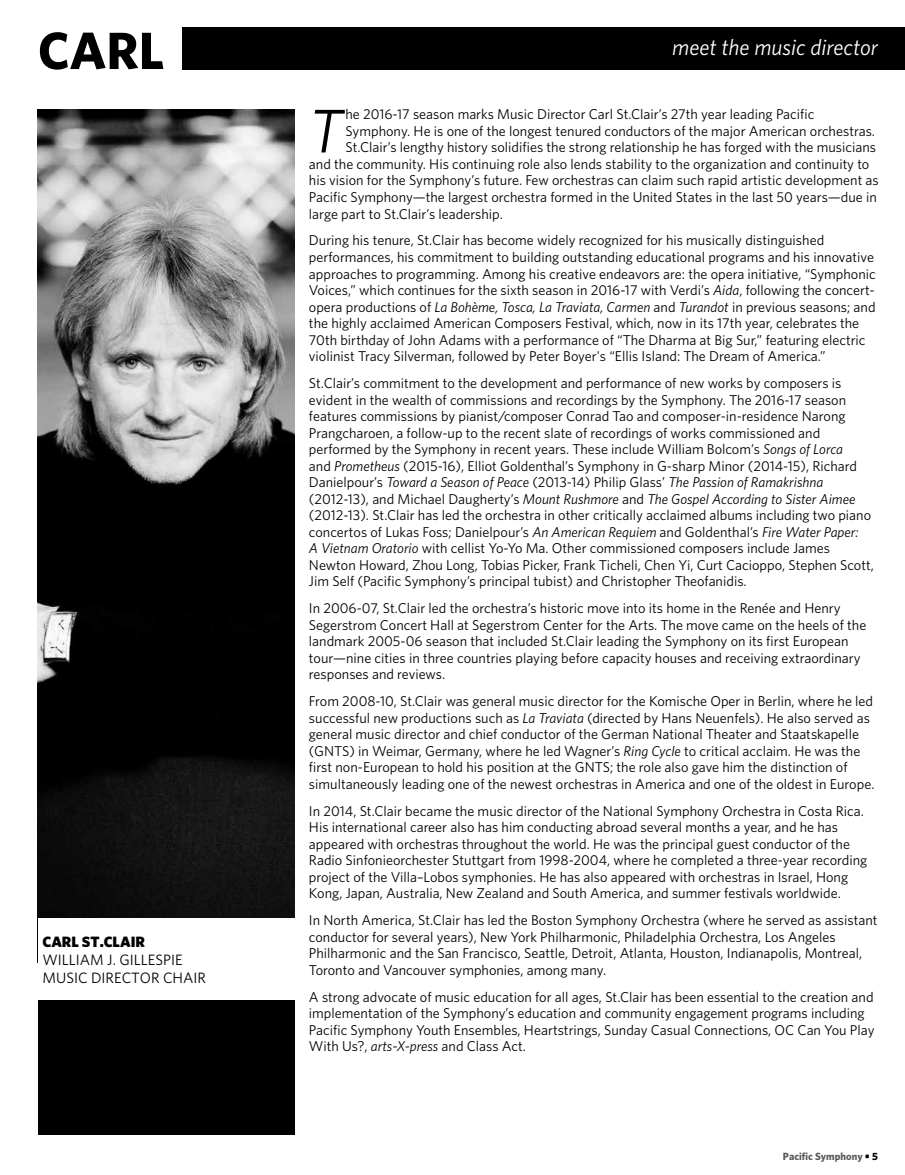
<style>
.page{position:relative;width:905px;height:1175px;background:#fff}
.page>*{position:absolute;margin:0;border:0;box-sizing:border-box;transform-origin:0 0}
.t1{font:italic 61.8px "Whitney";color:#000}
.t2{font:700 52.5px "Whitney";color:#000}
.t3{font:italic 22.5px "Whitney";color:#fff}
.t4{font:15px/18px "Whitney";color:#000}
.t5{font:900 15px "Whitney";color:#000}
.t6{font:14.25px/16.5px "Whitney";color:#000}
.t7{font:700 10.5px "Whitney";color:#58595b}
.s1{font-style:italic}
.s2{color:#000}
</style>
<div class="page">
<div style="left:38px;top:984px;width:256px;height:150px;background:#000"></div>
<div style="left:183px;top:27px;width:721px;height:42px;background:#000"></div>
<img style="left:38px;top:110px;width:256px;height:808px">
<div style="left:38px;top:918px;width:265px;height:81px;background:#fff"></div>
<h2 class="t2" style="left:38px;top:16px;width:128px">CARL</h2>
<h3 class="t3" style="left:672px;top:32px;width:207px">meet the music director</h3>
<p class="t5" style="left:43px;top:931px;width:104px">CARL ST.CLAIR</p>
<p class="t4" style="left:43px;top:950px;width:165px">WILLIAM J. GILLESPIE<br>MUSIC DIRECTOR CHAIR</p>
<h1 class="t1" style="left:309px;top:90px;width:35px">T</h1>
<p class="t6" style="left:345px;top:106px;width:470px">he 2016-17 season marks Music Director Carl St.Clair’s 27th year leading Pacific</p>
<p class="t6" style="left:345px;top:122px;width:531px">Symphony. He is one of the longest tenured conductors of the major American orchestras.</p>
<p class="t6" style="left:345px;top:139px;width:532px">St.Clair’s lengthy history solidifies the strong relationship he has forged with the musicians</p>
<p class="t6" style="left:309px;top:155px;width:562px">and the community. His continuing role also lends stability to the organization and continuity to</p>
<p class="t6" style="left:309px;top:172px;width:571px">his vision for the Symphony’s future. Few orchestras can claim such rapid artistic development as</p>
<p class="t6" style="left:309px;top:188px;width:569px">Pacific Symphony—the largest orchestra formed in the United States in the last 50 years—due in</p>
<p class="t6" style="left:309px;top:205px;width:195px">large part to St.Clair’s leadership.</p>
<p class="t6" style="left:309px;top:232px;width:568px">During his tenure, St.Clair has become widely recognized for his musically distinguished performances, his commitment to building outstanding educational programs and his innovative approaches to programming. Among his creative endeavors are: the opera initiative, “Symphonic Voices,” which continues for the sixth season in 2016-17 with Verdi’s <span class="s1">Aida</span>, following the concert&shy;opera productions of <span class="s1">La Bohème, Tosca, La Traviata, Carmen</span> and <span class="s1">Turandot</span> in previous seasons; and the highly acclaimed American Composers Festival, which, now in its 17th year, celebrates the 70th birthday of John Adams with a performance of “The Dharma at Big Sur,” featuring electric violinist Tracy Silverman, followed by Peter Boyer's “Ellis Island: The Dream of America.”</p>
<p class="t6" style="left:309px;top:374px;width:566px">St.Clair’s commitment to the development and performance of new works by composers is evident in the wealth of commissions and recordings by the Symphony. The 2016-17 season features commissions by pianist/composer Conrad Tao and composer-in-residence Narong Prangcharoen, a follow-up to the recent slate of recordings of works commissioned and performed by the Symphony in recent years. These include William Bolcom’s <span class="s1">Songs of Lorca<br></span>and <span class="s1">Prometheus</span> (2015-16), Elliot Goldenthal’s Symphony in G-sharp Minor (2014-15), Richard Danielpour’s <span class="s1">Toward a Season of Peace</span> (2013-14) Philip Glass’ <span class="s1">The Passion of Ramakrishna </span>(2012-13), and Michael Daugherty’s <span class="s1">Mount Rushmore</span> and <span class="s1">The Gospel According to Sister Aimee </span>(2012-13). St.Clair has led the orchestra in other critically acclaimed albums including two piano concertos of Lukas Foss; Danielpour’s <span class="s1">An American Requiem</span> and Goldenthal’s <span class="s1">Fire Water Paper:<br>A Vietnam Oratorio</span> with cellist Yo-Yo Ma. Other commissioned composers include James Newton Howard, Zhou Long, Tobias Picker, Frank Ticheli, Chen Yi, Curt Cacioppo, Stephen Scott, Jim Self (Pacific Symphony’s principal tubist) and Christopher Theofanidis.</p>
<p class="t6" style="left:309px;top:599px;width:559px">In 2006-07, St.Clair led the orchestra’s historic move into its home in the Renée and Henry Segerstrom Concert Hall at Segerstrom Center for the Arts. The move came on the heels of the landmark 2005-06 season that included St.Clair leading the Symphony on its first European tour—nine cities in three countries playing before capacity houses and receiving extraordinary responses and reviews.</p>
<p class="t6" style="left:309px;top:692px;width:567px">From 2008-10, St.Clair was general music director for the Komische Oper in Berlin, where he led successful new productions such as <span class="s1">La Traviata</span> (directed by Hans Neuenfels). He also served as general music director and chief conductor of the German National Theater and Staatskapelle (GNTS) in Weimar, Germany, where he led Wagner’s <span class="s1">Ring Cycle</span> to critical acclaim. He was the first non-European to hold his position at the GNTS; the role also gave him the distinction of simultaneously leading one of the newest orchestras in America and one of the oldest in Europe.</p>
<p class="t6" style="left:309px;top:802px;width:560px">In 2014, St.Clair became the music director of the National Symphony Orchestra in Costa Rica.<br>His international career also has him conducting abroad several months a year, and he has appeared with orchestras throughout the world. He was the principal guest conductor of the Radio Sinfonieorchester Stuttgart from 1998-2004, where he completed a three-year recording project of the Villa–Lobos symphonies. He has also appeared with orchestras in Israel, Hong Kong, Japan, Australia, New Zealand and South America, and summer festivals worldwide.</p>
<p class="t6" style="left:309px;top:911px;width:570px">In North America, St.Clair has led the Boston Symphony Orchestra (where he served as assistant conductor for several years), New York Philharmonic, Philadelphia Orchestra, Los Angeles Philharmonic and the San Francisco, Seattle, Detroit, Atlanta, Houston, Indianapolis, Montreal, Toronto and Vancouver symphonies, among many.</p>
<p class="t6" style="left:309px;top:988px;width:567px">A strong advocate of music education for all ages, St.Clair has been essential to the creation and implementation of the Symphony’s education and community engagement programs including Pacific Symphony Youth Ensembles, Heartstrings, Sunday Casual Connections, OC Can You Play With Us?, <span class="s1">arts-X-press</span> and Class Act.</p>
<p class="t7" style="left:783px;top:1149px;width:96px">Pacific Symphony <span class="s2">• 5</span></p>
</div>
